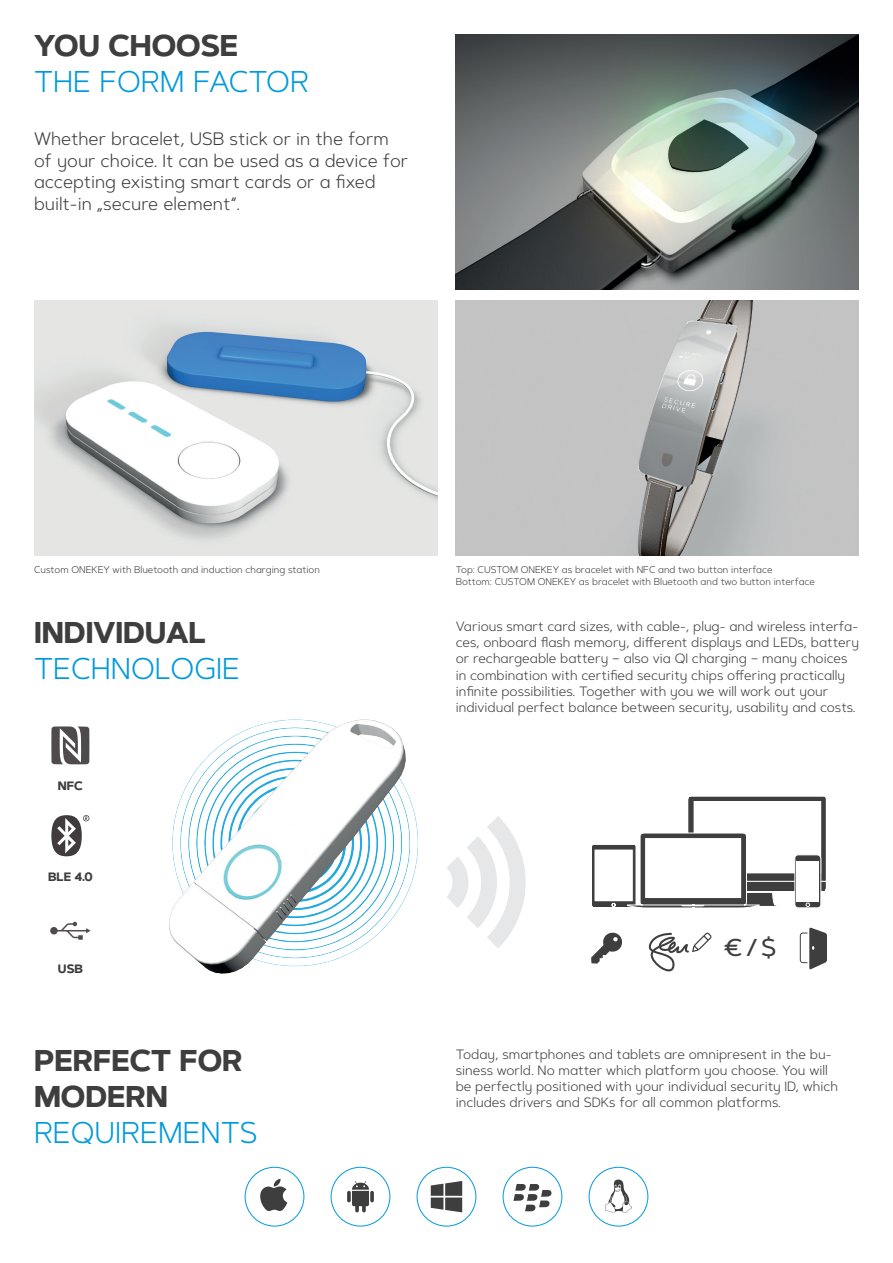
<style>
.page{position:relative;width:893px;height:1263px;background:#fff}
.page>*{position:absolute;margin:0;border:0;box-sizing:border-box;transform-origin:0 0}
.t1{font:300 30px "Artegra Sans Alt";color:#0099dc}
.t2{font:700 30px/36px "Artegra Sans Alt";color:#3e3e3f}
.t3{font:500 24.45px "Artegra Sans Alt";color:#3e3e3f}
.t4{font:300 18px/21.6px "Artegra Sans Alt";color:#3e3e3f}
.t5{font:300 13.5px/16.2px "Artegra Sans Alt";color:#3e3e3f}
.t6{font:700 12.15px "Artegra Sans";color:#3e3e3f}
.t7{font:300 9.75px/11.7px "Artegra Sans Alt";color:#3e3e3f}
</style>
<div class="page">
<svg style="left:447px;top:816px;width:79px;height:132px"></svg>
<img style="left:169px;top:719px;width:249px;height:255px">
<img style="left:455px;top:34px;width:404px;height:255px">
<img style="left:455px;top:300px;width:404px;height:255px">
<svg style="left:431px;top:1181px;width:31px;height:31px"></svg>
<div style="left:417px;top:1167px;width:59px;height:59px;border:1px solid #0099dc;border-radius:50%"></div>
<svg style="left:352px;top:1181px;width:17px;height:31px"></svg>
<svg style="left:347px;top:1191px;width:4px;height:11px"></svg>
<svg style="left:370px;top:1191px;width:4px;height:11px"></svg>
<div style="left:331px;top:1167px;width:59px;height:59px;border:1px solid #0099dc;border-radius:50%"></div>
<svg style="left:260px;top:1179px;width:27px;height:32px"></svg>
<div style="left:245px;top:1167px;width:59px;height:59px;border:1px solid #0099dc;border-radius:50%"></div>
<div style="left:503px;top:1167px;width:59px;height:59px;border:1px solid #0099dc;border-radius:50%"></div>
<svg style="left:513px;top:1184px;width:39px;height:27px"></svg>
<svg style="left:605px;top:1179px;width:27px;height:34px"></svg>
<div style="left:589px;top:1167px;width:59px;height:59px;border:1px solid #0099dc;border-radius:50%"></div>
<img style="left:34px;top:300px;width:403px;height:255px">
<svg style="left:592px;top:796px;width:234px;height:112px"></svg>
<div style="left:644px;top:837px;width:98px;height:62px;background:#fff;border:1px solid #3e3e3f"></div>
<svg style="left:51px;top:726px;width:38px;height:38px"></svg>
<svg style="left:50px;top:922px;width:41px;height:18px"></svg>
<svg style="left:51px;top:815px;width:38px;height:41px"></svg>
<svg style="left:800px;top:927px;width:27px;height:42px"></svg>
<svg style="left:649px;top:933px;width:63px;height:38px"></svg>
<svg style="left:591px;top:932px;width:31px;height:31px"></svg>
<h1 class="t2" style="left:34px;top:28px;width:206px">YOU CHOOSE</h1>
<h1 class="t1" style="left:34px;top:61px;width:276px">THE FORM FACTOR</h1>
<h3 class="t4" style="left:34px;top:128px;width:376px">Whether bracelet, USB stick or in the form of your choice. It can be used as a device for accepting existing smart cards or a fixed built-in „secure element“.</h3>
<p class="t7" style="left:34px;top:563px;width:287px">Custom ONEKEY with Bluetooth and induction charging station</p>
<p class="t7" style="left:456px;top:563px;width:361px">Top: CUSTOM ONEKEY as bracelet with NFC and two button interface<br>Bottom: CUSTOM ONEKEY as bracelet with Bluetooth and two button interface</p>
<h1 class="t2" style="left:34px;top:615px;width:174px">INDIVIDUAL</h1>
<h1 class="t1" style="left:34px;top:648px;width:207px">TECHNOLOGIE</h1>
<p class="t6" style="left:58px;top:777px;width:26px">NFC</p>
<p class="t6" style="left:48px;top:867px;width:46px">BLE 4.0</p>
<p class="t6" style="left:58px;top:959px;width:26px">USB</p>
<h1 class="t2" style="left:34px;top:1043px;width:210px">PERFECT FOR<br>MODERN</h1>
<h1 class="t1" style="left:34px;top:1112px;width:225px">REQUIREMENTS</h1>
<p class="t5" style="left:456px;top:618px;width:405px">Various smart card sizes, with cable-, plug- and wireless interfa&shy;ces, onboard flash memory, different displays and LEDs, battery or rechargeable battery – also via QI charging – many choices in combination with certified security chips offering practically infinite possibilities. Together with you we will work out your individual perfect balance between security, usability and costs.</p>
<h2 class="t3" style="left:724px;top:930px;width:54px">€ / $</h2>
<p class="t5" style="left:456px;top:1045px;width:384px">Today, smartphones and tablets are omnipresent in the bu&shy;siness world. No matter which platform you choose. You will be perfectly positioned with your individual security ID, which includes drivers and SDKs for all common platforms.</p>
</div>
